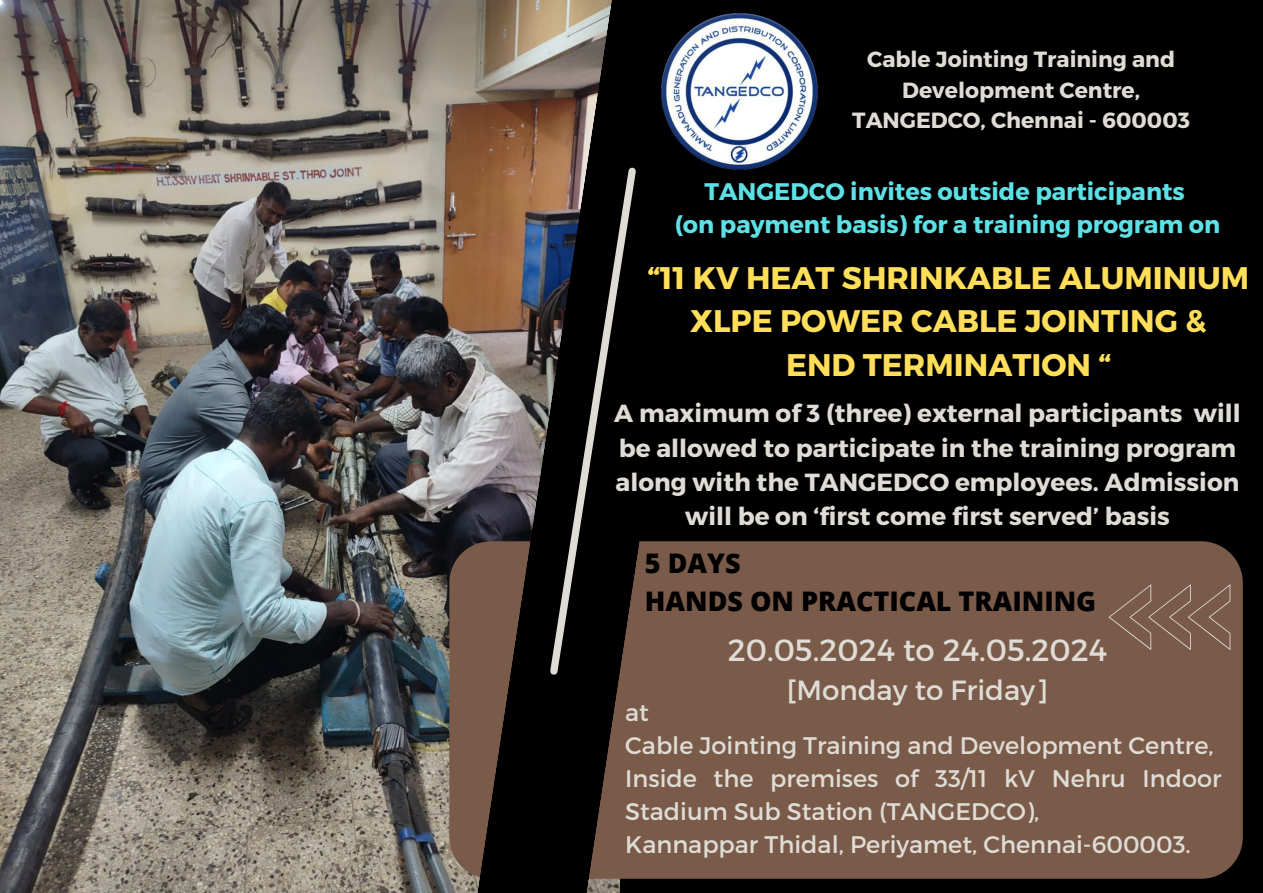
<style>
.page{position:relative;width:1263px;height:893px;background:#000}
.page>*{position:absolute;margin:0;border:0;box-sizing:border-box;transform-origin:0 0}
.t1{font:700 31.2px/43.3px "Montserrat";color:#ffde59;text-align:center}
.t2{font:30.67px "Montserrat";color:#dfdcd6}
.t3{font:27.75px "Montserrat";color:#dfdcd6}
.t4{font:800 27px/37.7px "Open Sans";color:#000}
.t5{font:700 24.75px/34.3px "Montserrat";color:#dfdcd6;text-align:center}
.t6{font:23.92px/33.2px "Montserrat";color:#dfdcd6}
.t7{font:700 23.92px/33.2px "Montserrat";color:#5ce1e6;text-align:center}
.t8{font:700 21.98px/30.4px "Montserrat";color:#dfdcd6;text-align:center}
</style>
<div class="page">
<img style="left:0;top:0;width:466px;height:893px">
<div style="left:449px;top:541px;width:794px;height:337px;background:#7a5b49"></div>
<svg style="left:466px;top:0;width:261px;height:893px"></svg>
<svg style="left:1108px;top:584px;width:122px;height:66px"></svg>
<svg style="left:545px;top:163px;width:95px;height:516px"></svg>
<img style="left:659px;top:12px;width:160px;height:166px">
<h5 class="t8" style="left:852px;top:43px;width:339px">Cable Jointing Training and<br>Development Centre,<br>TANGEDCO, Chennai - 600003</h5>
<p class="t7" style="left:675px;top:174px;width:547px">TANGEDCO invites outside participants<br>(on payment basis) for a training program on</p>
<h5 class="t1" style="left:647px;top:255px;width:603px">“11 KV HEAT SHRINKABLE ALUMINIUM<br>XLPE POWER CABLE JOINTING &amp;<br>END TERMINATION “</h5>
<p class="t5" style="left:614px;top:395px;width:628px">A maximum of 3 (three) external participants will be allowed to participate in the training program along with the TANGEDCO employees. Admission will be on ‘first come first served’ basis</p>
<p class="t4" style="left:645px;top:544px;width:453px">5 DAYS<br>HANDS ON PRACTICAL TRAINING</p>
<h1 class="t2" style="left:728px;top:630px;width:381px">20.05.2024 to 24.05.2024</h1>
<h1 class="t3" style="left:787px;top:672px;width:263px">[Monday to Friday]</h1>
<h4 class="t6" style="left:625px;top:694px;width:25px">at</h4>
<h3 class="t6" style="left:625px;top:727px;width:590px">Cable Jointing Training and Development Centre,</h3>
<p class="t6" style="left:625px;top:760px;width:598px">Inside the premises of 33/11 kV Nehru Indoor<br>Stadium Sub Station (TANGEDCO),</p>
<h2 class="t6" style="left:625px;top:827px;width:567px">Kannappar Thidal, Periyamet, Chennai-600003.</h2>
</div>
